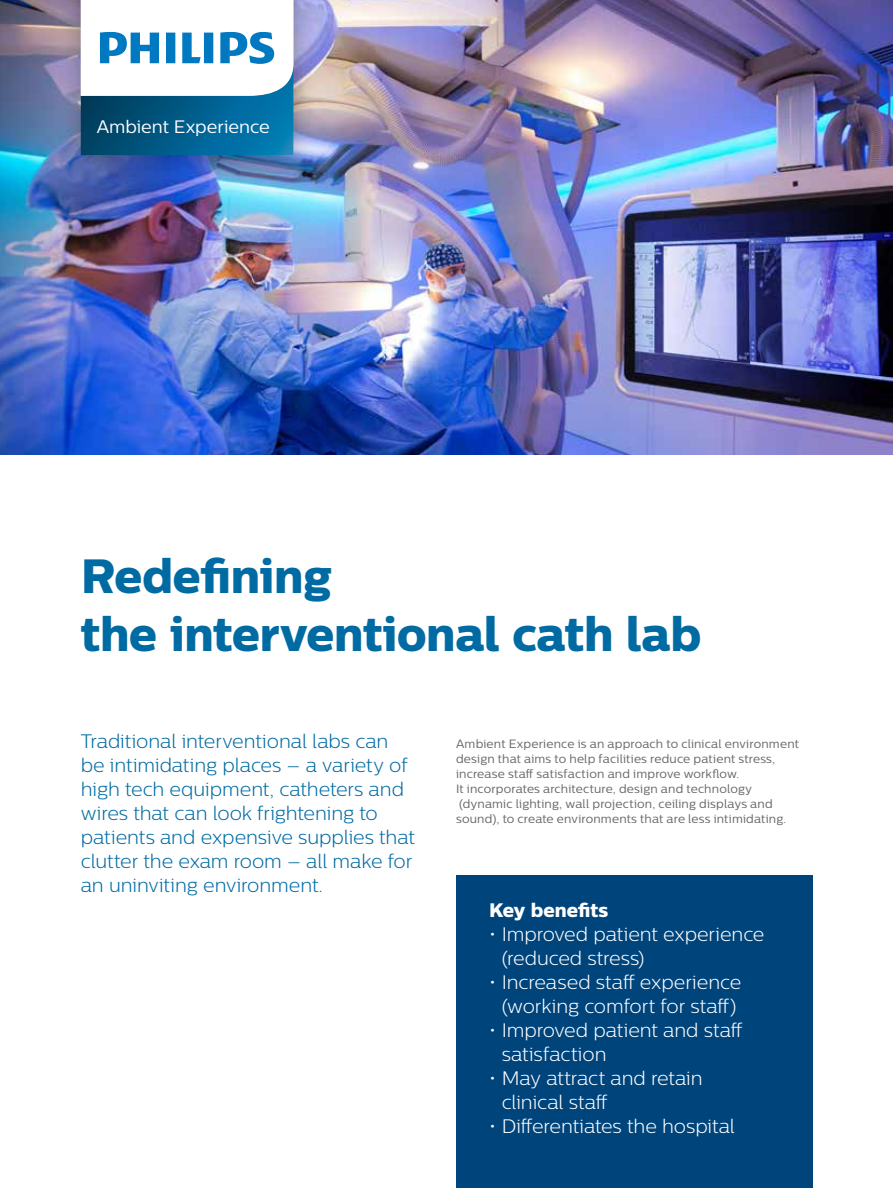
<style>
.page{position:relative;width:893px;height:1188px;background:#fff}
.page>*{position:absolute;margin:0;border:0;box-sizing:border-box;transform-origin:0 0}
.t1{font:48px/57.6px "Centrale Sans X Bold";letter-spacing:-.01em;color:#006ba3}
.t2{font:300 19.5px/24px "Centrale Sans";letter-spacing:-.005em;color:#006ba3}
.t3{font:300 19.5px/24px "Centrale Sans";letter-spacing:-.005em;color:#fff}
.t4{font:19.5px "Centrale Sans X Bold";letter-spacing:-.005em;color:#fff}
.t5{font:18px "Centrale Sans";color:#fff}
.t6{font:12px/15px "Centrale Sans";letter-spacing:.015em;color:#636466}
</style>
<div class="page">
<img style="left:0;top:0;width:893px;height:455px">
<div style="left:456px;top:875px;width:356px;height:313px;background:#00447c"></div>
<div style="left:57px;top:0;width:260px;height:179px;background:#000;opacity:.35"></div>
<svg style="left:81px;top:0;width:212px;height:155px"></svg>
<h3 class="t5" style="left:97px;top:116px;width:174px">Ambient Experience</h3>
<h1 class="t1" style="left:81px;top:546px;width:622px">Redefining<br>the interventional cath lab</h1>
<p class="t2" style="left:81px;top:729px;width:336px">Traditional interventional labs can be intimidating places – a variety of high tech equipment, catheters and wires that can look frightening to patients and expensive supplies that clutter the exam room – all make for an uninviting environment.</p>
<p class="t6" style="left:456px;top:736px;width:344px">Ambient Experience is an approach to clinical environment design that aims to help facilities reduce patient stress, increase staff satisfaction and improve workflow.<br>It incorporates architecture, design and technology (dynamic lighting, wall projection, ceiling displays and sound), to create environments that are less intimidating.</p>
<h2 class="t4" style="left:489px;top:898px;width:121px">Key benefits</h2>
<h2 class="t3" style="left:502px;top:922px;width:264px;text-indent:-13px">• Improved patient experience (reduced stress)</h2>
<h2 class="t3" style="left:489px;top:970px;width:254px;text-align:center">• Increased staff experience (working comfort for staff)</h2>
<h2 class="t3" style="left:502px;top:1018px;width:242px;text-indent:-13px">• Improved patient and staff satisfaction</h2>
<h2 class="t3" style="left:502px;top:1066px;width:202px;text-indent:-13px">• May attract and retain clinical staff</h2>
<h2 class="t3" style="left:489px;top:1114px;width:247px">• Differentiates the hospital</h2>
</div>
